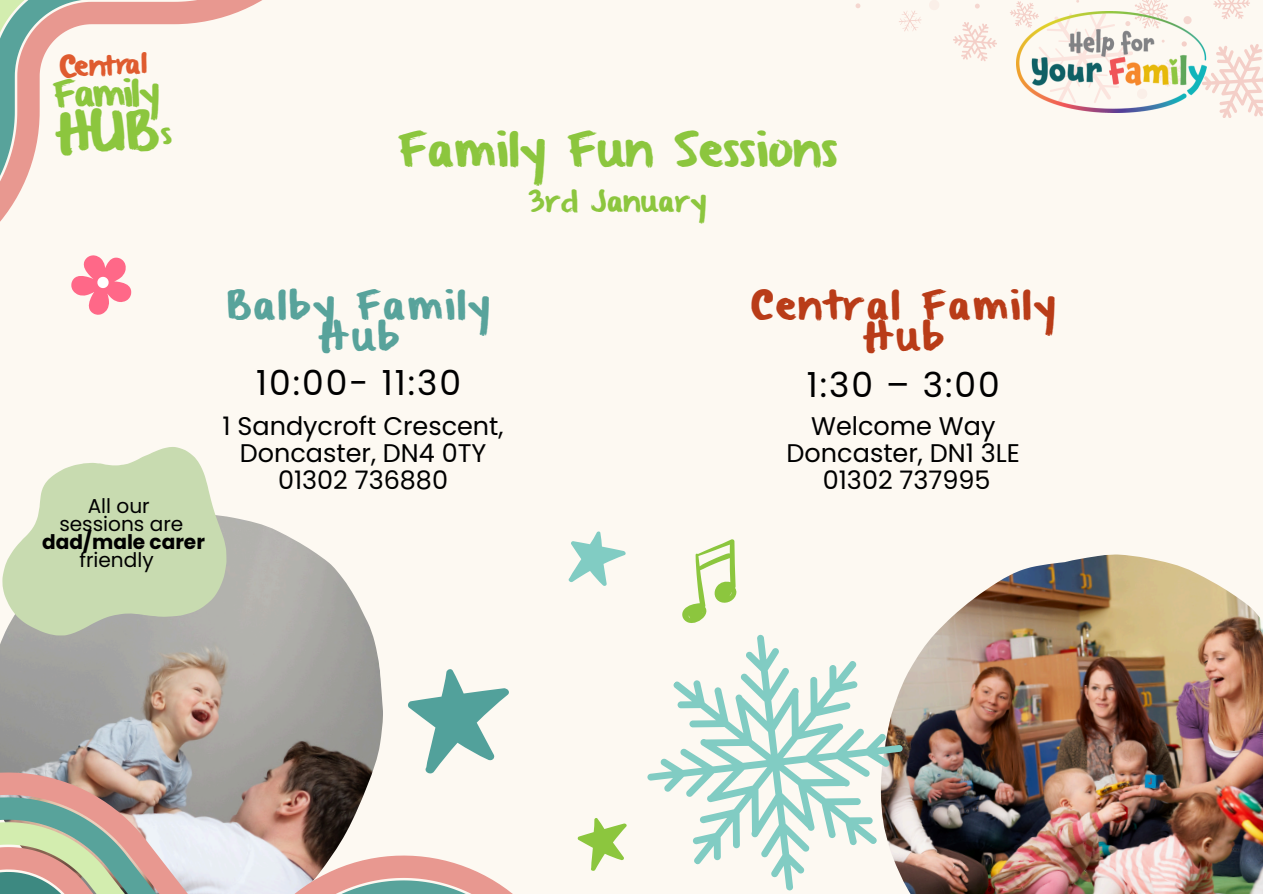
<style>
.page{position:relative;width:1263px;height:894px;background:#fff}
.page>*{position:absolute;margin:0;border:0;box-sizing:border-box;transform-origin:0 0}
.t1{font:39px "From Where You Are";color:#8cc63e}
.t2{font:34.5px "Poppins";letter-spacing:.06em;color:#000}
.t3{font:33px/31.5px "From Where You Are";letter-spacing:.05em;color:#b93c18;text-align:center}
.t4{font:33px/31.5px "From Where You Are";letter-spacing:.05em;color:#58a39b;text-align:center}
.t5{font:30.6px "From Where You Are";color:#8cc63e}
.t6{font:25.5px/27px "Poppins";color:#000;text-align:center}
.t7{font:24px "From Where You Are";color:#8cc63e}
.t8{font:23.4px "From Where You Are";color:#df5b2f}
.t9{font:22.65px "From Where You Are";color:#df5b2f}
.t10{font:700 20.1px/18px "Poppins";color:#000}
.t11{font:20.1px "Poppins";color:#000}
.s1{font-size:22.65px}
.s2{font-weight:400}
</style>
<div class="page">
<div style="left:0;top:0;width:1263px;height:893px;background:#fdf9f2"></div>
<svg style="left:0;top:0;width:262px;height:222px"></svg>
<img style="left:226px;top:516px;width:70px;height:25px">
<svg style="left:226px;top:541px;width:115px;height:35px;fill:#b5b2ae"></svg>
<svg style="left:226px;top:576px;width:136px;height:35px;background:#b4b3ae"></svg>
<svg style="left:0;top:611px;width:512px;height:282px"></svg>
<svg style="left:899px;top:11px;width:22px;height:20px"></svg>
<svg style="left:975px;top:4px;width:5px;height:5px"></svg>
<svg style="left:855px;top:3px;width:5px;height:5px"></svg>
<svg style="left:1213px;top:0;width:37px;height:19px"></svg>
<svg style="left:1206px;top:44px;width:57px;height:74px"></svg>
<svg style="left:953px;top:22px;width:44px;height:39px"></svg>
<svg style="left:1010px;top:0;width:158px;height:72px"></svg>
<svg style="left:71px;top:255px;width:60px;height:60px"></svg>
<svg style="left:407px;top:667px;width:104px;height:108px"></svg>
<svg style="left:568px;top:531px;width:58px;height:51px"></svg>
<svg style="left:577px;top:818px;width:18px;height:53px"></svg>
<svg style="left:695px;top:539px;width:41px;height:42px"></svg>
<img style="left:1017px;top:12px;width:189px;height:100px">
<svg style="left:2px;top:447px;width:224px;height:188px"></svg>
<img style="left:956px;top:554px;width:307px;height:339px">
<svg style="left:595px;top:581px;width:361px;height:312px"></svg>
<svg style="left:59px;top:53px;width:19px;height:26px"></svg>
<svg style="left:54px;top:106px;width:118px;height:50px"></svg>
<p class="t9" style="left:126px;top:52px;width:23px">al</p>
<p class="t8" style="left:74px;top:54px;width:58px">en<span class="s1">tr</span></p>
<p class="t5" style="left:52px;top:80px;width:109px;rotate:-2deg">Family</p>
<p class="t1" style="left:397px;top:131px;width:442px">Family Fun Sessions</p>
<p class="t7" style="left:528px;top:190px;width:180px">3rd January</p>
<p class="t11" style="left:88px;top:492px;width:64px">All our</p>
<p class="t11" style="left:59px;top:510px;width:125px">sessions are</p>
<h1 class="t10" style="left:79px;top:533px;width:127px;text-indent:-37px">dad/male carer <span class="s2">friendly</span></h1>
<h2 class="t4" style="left:227px;top:292px;width:265px">Balby Family<br>Hub</h2>
<h4 class="t2" style="left:256px;top:358px;width:207px">10:00- 11:30</h4>
<h4 class="t6" style="left:223px;top:412px;width:283px">1 Sandycroft Crescent,<br>Doncaster, DN4 0TY<br>01302 736880</h4>
<h2 class="t3" style="left:751px;top:292px;width:306px">Central Family<br>Hub</h2>
<h2 class="t2" style="left:807px;top:360px;width:195px">1:30 – 3:00</h2>
<h4 class="t6" style="left:787px;top:412px;width:235px">Welcome Way<br>Doncaster, DN1 3LE<br>01302 737995</h4>
</div>
